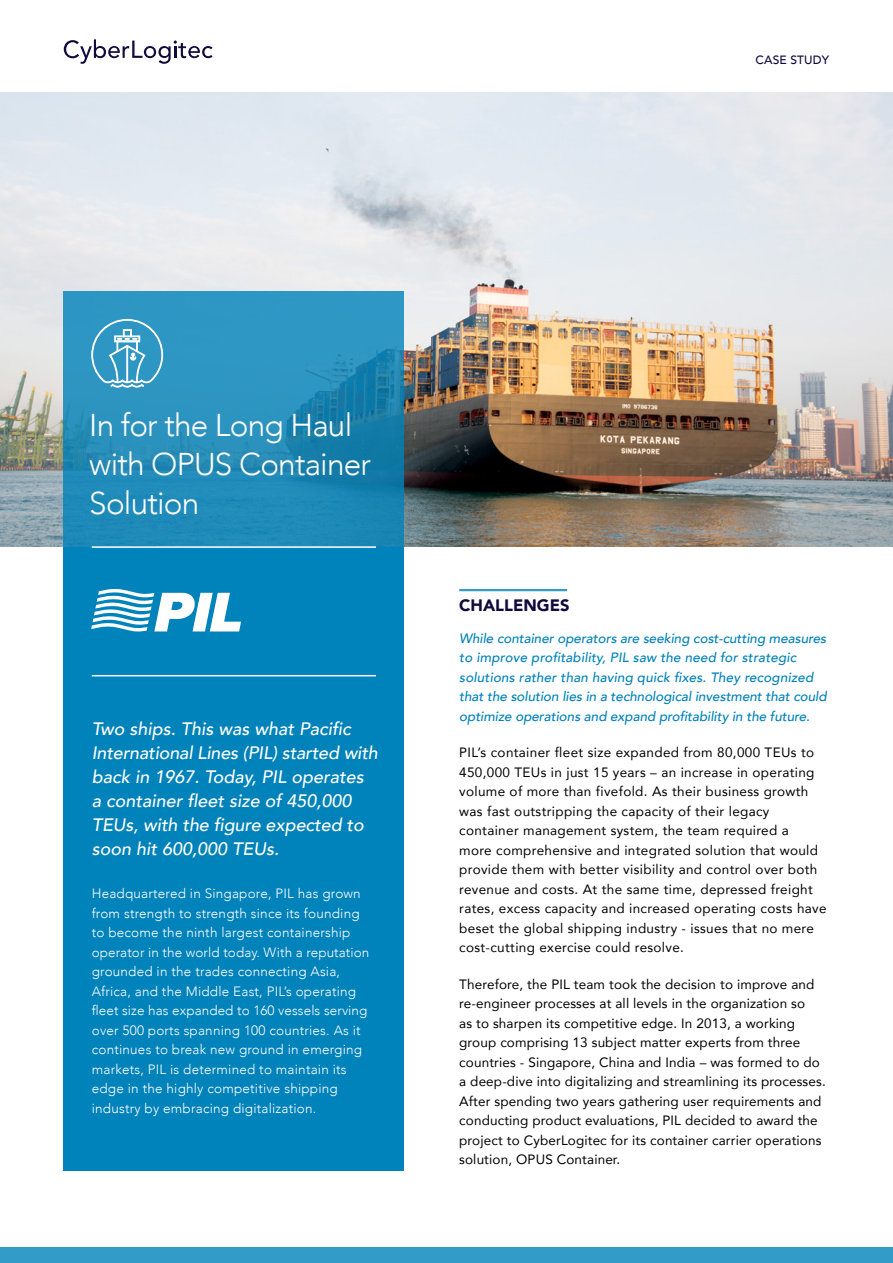
<style>
.page{position:relative;width:893px;height:1263px;background:#fff}
.page>*{position:absolute;margin:0;border:0;box-sizing:border-box;transform-origin:0 0}
.t1{font:300 31.5px/39px "Avenir";letter-spacing:-.025em;color:#fff}
.t2{font:italic 500 18px/24px "Avenir";color:#fff}
.t3{font:900 16.5px "Avenir";color:#12093c}
.t4{font:13.5px/19.5px "Avenir";letter-spacing:.01em;color:#000}
.t5{font:300 13.5px/19.5px "Avenir";letter-spacing:.015em;color:#fff}
.t6{font:italic 500 13.5px/19.5px "Avenir";letter-spacing:-.005em;color:#0082ba}
.t7{font:500 12px "Avenir";letter-spacing:.01em;color:#12093c}
</style>
<div class="page">
<div style="left:64px;top:546px;width:340px;height:625px;background:#0082ba"></div>
<img style="left:0;top:92px;width:893px;height:454px">
<div style="left:0;top:1247px;width:893px;height:16px;background:#339bc7"></div>
<hr style="left:459px;top:589px;width:108px;height:2px;background:#0082ba">
<svg style="left:64px;top:291px;width:340px;height:257px;background:#248cb9"></svg>
<svg style="left:64px;top:39px;width:149px;height:25px"></svg>
<hr style="left:92px;top:546px;width:284px;height:2px;background:#fff">
<hr style="left:92px;top:675px;width:284px;height:1px;background:#fff">
<svg style="left:91px;top:319px;width:72px;height:68px;background:#56aace"></svg>
<svg style="left:91px;top:589px;width:150px;height:43px"></svg>
<p class="t7" style="left:756px;top:49px;width:75px">CASE STUDY</p>
<h1 class="t1" style="left:89px;top:406px;width:283px">In for the Long Haul with OPUS Container<br>Solution</h1>
<h2 class="t2" style="left:92px;top:717px;width:288px">Two ships. This was what Pacific<br>International Lines (PIL) started with back in 1967. Today, PIL operates<br>a container fleet size of 450,000<br>TEUs, with the figure expected to soon hit 600,000 TEUs.</h2>
<p class="t5" style="left:92px;top:884px;width:279px">Headquartered in Singapore, PIL has grown from strength to strength since its founding to become the ninth largest containership operator in the world today. With a reputation grounded in the trades connecting Asia, Africa, and the Middle East, PIL’s operating fleet size has expanded to 160 vessels serving over 500 ports spanning 100 countries. As it continues to break new ground in emerging markets, PIL is determined to maintain its edge in the highly competitive shipping industry by embracing digitalization.</p>
<p class="t3" style="left:459px;top:591px;width:112px">CHALLENGES</p>
<p class="t6" style="left:459px;top:629px;width:369px">While container operators are seeking cost-cutting measures to improve profitability, PIL saw the need for strategic solutions rather than having quick fixes. They recognized that the solution lies in a technological investment that could optimize operations and expand profitability in the future.</p>
<p class="t4" style="left:459px;top:743px;width:369px">PIL’s container fleet size expanded from 80,000 TEUs to 450,000 TEUs in just 15 years – an increase in operating volume of more than fivefold. As their business growth was fast outstripping the capacity of their legacy container management system, the team required a<br>more comprehensive and integrated solution that would provide them with better visibility and control over both revenue and costs. At the same time, depressed freight rates, excess capacity and increased operating costs have beset the global shipping industry - issues that no mere cost-cutting exercise could resolve.</p>
<p class="t4" style="left:459px;top:974px;width:368px">Therefore, the PIL team took the decision to improve and re-engineer processes at all levels in the organization so<br>as to sharpen its competitive edge. In 2013, a working group comprising 13 subject matter experts from three countries - Singapore, China and India – was formed to do a deep-dive into digitalizing and streamlining its processes.<br>After spending two years gathering user requirements and conducting product evaluations, PIL decided to award the project to CyberLogitec for its container carrier operations solution, OPUS Container.</p>
</div>
